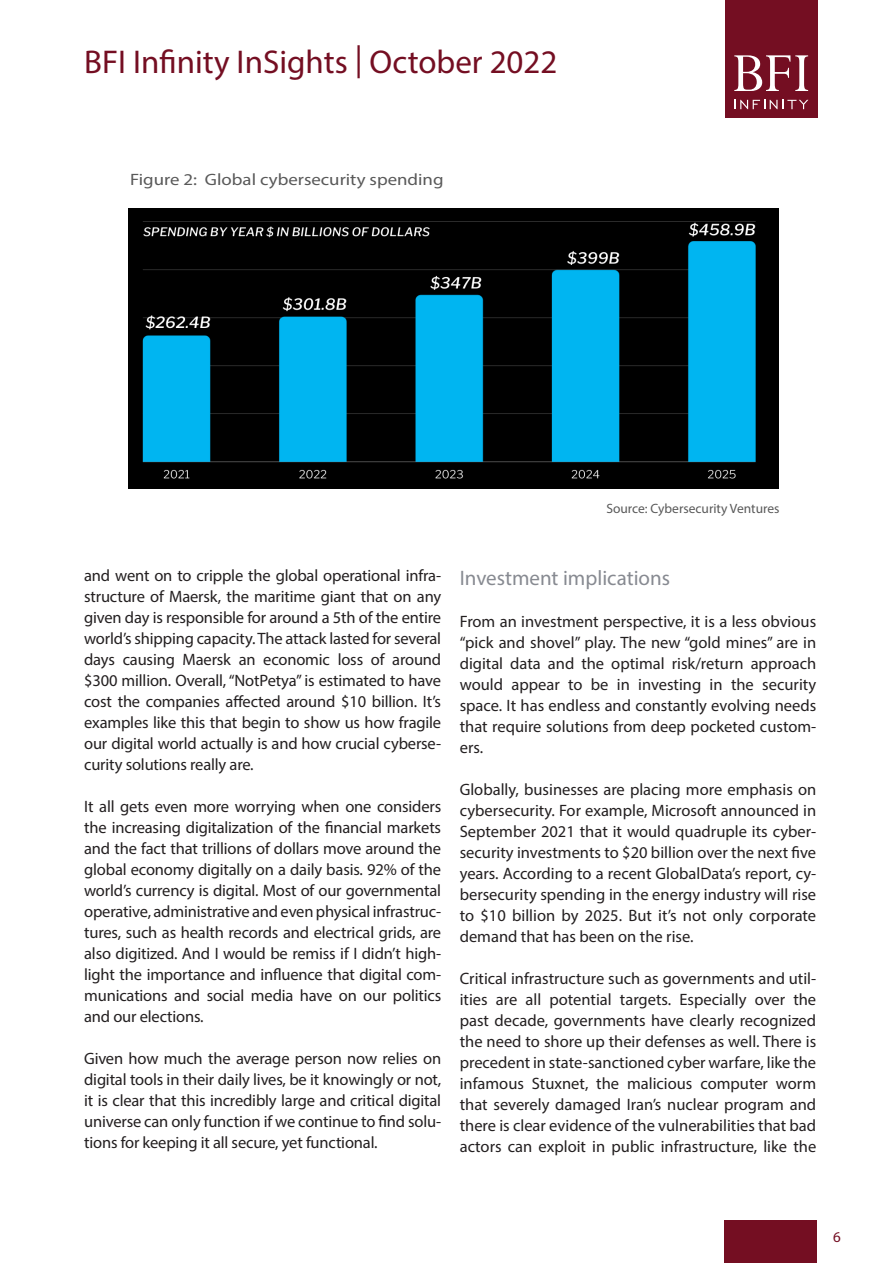
<style>
.page{position:relative;width:893px;height:1263px;background:#fff}
.page>*{position:absolute;margin:0;border:0;box-sizing:border-box;transform-origin:0 0}
.t1{font:33px "Myriad Pro";color:#740e22}
.P_1{font:21px "Myriad Pro";color:#878a91}
.P_1-2{font:16.5px/21px "Myriad Pro";letter-spacing:-.005em;color:#231f20;text-align:justify}
.Intro{font:16.5px "Myriad Pro";color:#595959;scale:1.14 1}
.t2{font:15px "Myriad Pro";color:#740e22}
.Intro-2{font:13.5px "Myriad Pro";color:#595959}
</style>
<div class="page">
<div style="left:724px;top:1220px;width:93px;height:43px;background:#740e22"></div>
<div style="left:725px;top:0;width:92px;height:117px;background:#740e22"></div>
<svg style="left:734px;top:55px;width:74px;height:36px"></svg>
<svg style="left:734px;top:100px;width:43px;height:9px"></svg>
<svg style="left:783px;top:100px;width:25px;height:9px"></svg>
<img style="left:129px;top:208px;width:649px;height:280px">
<h1 class="t1" style="left:84px;top:42px;width:475px">BFI Infinity InSights | October 2022</h1>
<p class="Intro" style="left:130px;top:169px;width:276px">Figure 2: Global cybersecurity spending</p>
<p class="Intro-2" style="left:606px;top:500px;width:175px">Source: Cybersecurity Ventures</p>
<p class="P_1-2" style="left:84px;top:565px;width:359px">and went on to cripple the global operational infra&shy;structure of Maersk, the maritime giant that on any given day is responsible for around a 5th of the entire world’s shipping capacity. The attack lasted for several days causing Maersk an economic loss of around $300 million. Overall, “NotPetya” is estimated to have cost the companies affected around $10 billion. It’s examples like this that begin to show us how fragile our digital world actually is and how crucial cyberse&shy;curity solutions really are.</p>
<p class="P_1-2" style="left:84px;top:796px;width:359px">It all gets even more worrying when one considers the increasing digitalization of the financial markets and the fact that trillions of dollars move around the global economy digitally on a daily basis. 92% of the world’s currency is digital. Most of our governmental operative, administrative and even physical infrastruc&shy;tures, such as health records and electrical grids, are also digitized. And I would be remiss if I didn’t high&shy;light the importance and influence that digital com&shy;munications and social media have on our politics and our elections.</p>
<p class="P_1-2" style="left:84px;top:1048px;width:359px">Given how much the average person now relies on digital tools in their daily lives, be it knowingly or not, it is clear that this incredibly large and critical digital universe can only function if we continue to find solu&shy;tions for keeping it all secure, yet functional.</p>
<p class="P_1" style="left:460px;top:564px;width:212px">Investment implications</p>
<p class="P_1-2" style="left:460px;top:610px;width:358px">From an investment perspective, it is a less obvious “pick and shovel” play. The new “gold mines” are in digital data and the optimal risk/return approach would appear to be in investing in the security space. It has endless and constantly evolving needs that require solutions from deep pocketed custom&shy;ers.</p>
<p class="P_1-2" style="left:460px;top:778px;width:358px">Globally, businesses are placing more emphasis on cybersecurity. For example, Microsoft announced in September 2021 that it would quadruple its cyber&shy;security investments to $20 billion over the next five years. According to a recent GlobalData’s report, cy&shy;bersecurity spending in the energy industry will rise to $10 billion by 2025. But it’s not only corporate demand that has been on the rise.</p>
<p class="P_1-2" style="left:460px;top:967px;width:358px">Critical infrastructure such as governments and util&shy;ities are all potential targets. Especially over the past decade, governments have clearly recognized the need to shore up their defenses as well. There is precedent in state-sanctioned cyber warfare, like the infamous Stuxnet, the malicious computer worm that severely damaged Iran’s nuclear program and there is clear evidence of the vulnerabilities that bad actors can exploit in public infrastructure, like the</p>
<p class="t2" style="left:833px;top:1228px;width:9px">6</p>
</div>
